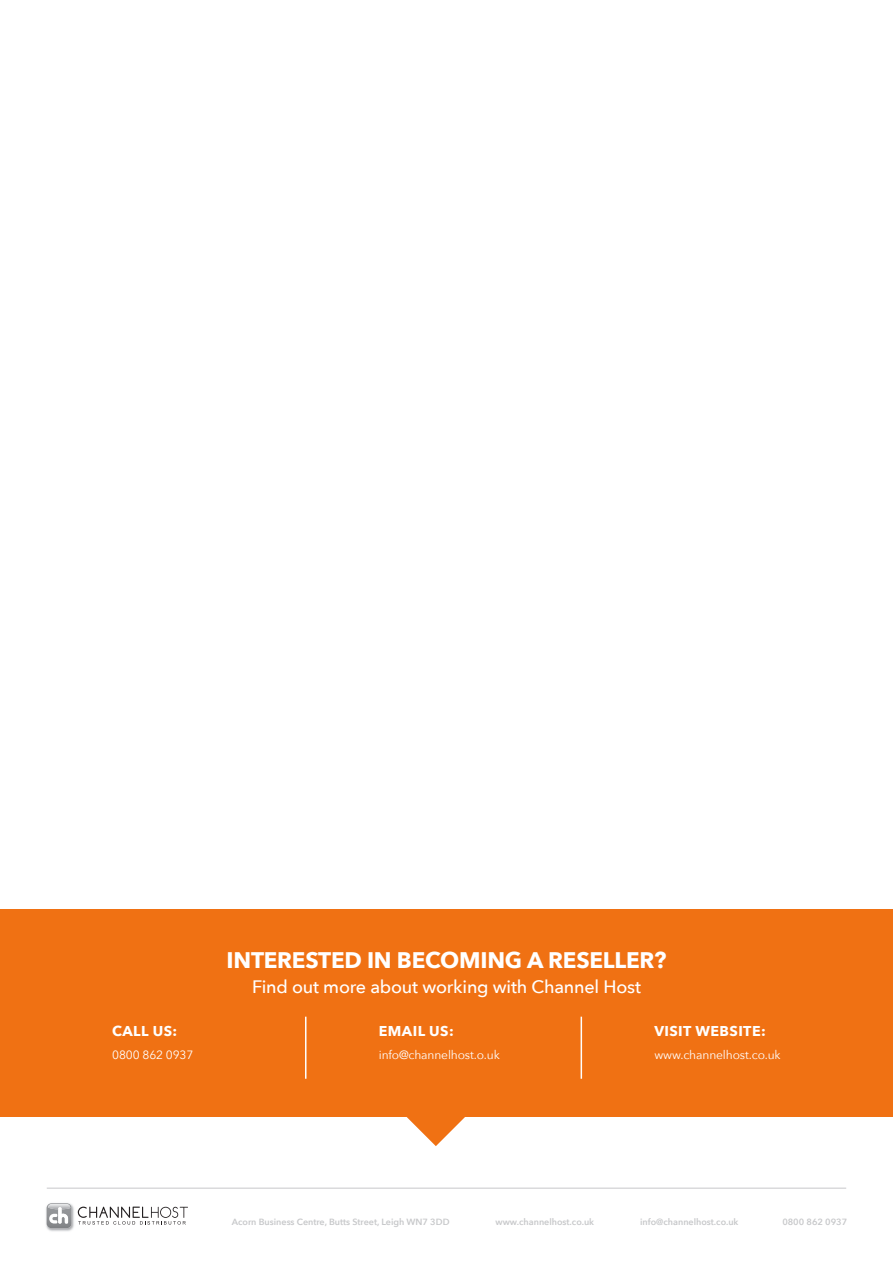
<style>
.page{position:relative;width:893px;height:1263px;background:#fff}
.page>*{position:absolute;margin:0;border:0;box-sizing:border-box;transform-origin:0 0}
.t1{font:700 22.5px "Avenir Next";letter-spacing:-.01em;color:#fff}
.t2{font:500 18px "Avenir Next";letter-spacing:-.01em;color:#fff}
.t3{font:700 14.25px "Avenir Next";letter-spacing:.03em;color:#fff}
.t4{font:12px "Avenir Next";letter-spacing:-.01em;color:#fff}
.t5{font:600 9px "Avenir Next";color:#c7c8ca}
</style>
<div class="page">
<svg style="left:78px;top:1206px;width:110px;height:18px"></svg>
<img style="left:46px;top:1205px;width:28px;height:27px">
<svg style="left:47px;top:1203px;width:25px;height:25px"></svg>
<hr style="left:47px;top:1188px;width:799px;height:1px;background:#c7c8ca">
<div style="left:0;top:909px;width:893px;height:207px;background:#f07113"></div>
<svg style="left:368px;top:1116px;width:136px;height:30px"></svg>
<hr style="left:305px;top:1017px;width:1px;height:62px;background:#fff">
<hr style="left:581px;top:1017px;width:1px;height:62px;background:#fff">
<h3 class="t3" style="left:112px;top:1022px;width:67px">CALL US:</h3>
<h3 class="t4" style="left:112px;top:1048px;width:83px">0800 862 0937</h3>
<h1 class="t1" style="left:226px;top:946px;width:441px">INTERESTED IN BECOMING A RESELLER?</h1>
<h2 class="t2" style="left:252px;top:976px;width:390px">Find out more about working with Channel Host</h2>
<h3 class="t3" style="left:379px;top:1022px;width:76px">EMAIL US:</h3>
<h3 class="t4" style="left:379px;top:1048px;width:123px">info@channelhost.o.uk</h3>
<h3 class="t3" style="left:654px;top:1022px;width:113px">VISIT WEBSITE:</h3>
<h3 class="t4" style="left:654px;top:1048px;width:128px">www.channelhost.co.uk</h3>
<p class="t5" style="left:232px;top:1216px;width:219px">Acorn Business Centre, Butts Street, Leigh WN7 3DD</p>
<p class="t5" style="left:495px;top:1216px;width:100px">www.channelhost.co.uk</p>
<p class="t5" style="left:640px;top:1216px;width:100px">info@channelhost.co.uk</p>
<p class="t5" style="left:782px;top:1216px;width:66px">0800 862 0937</p>
</div>
